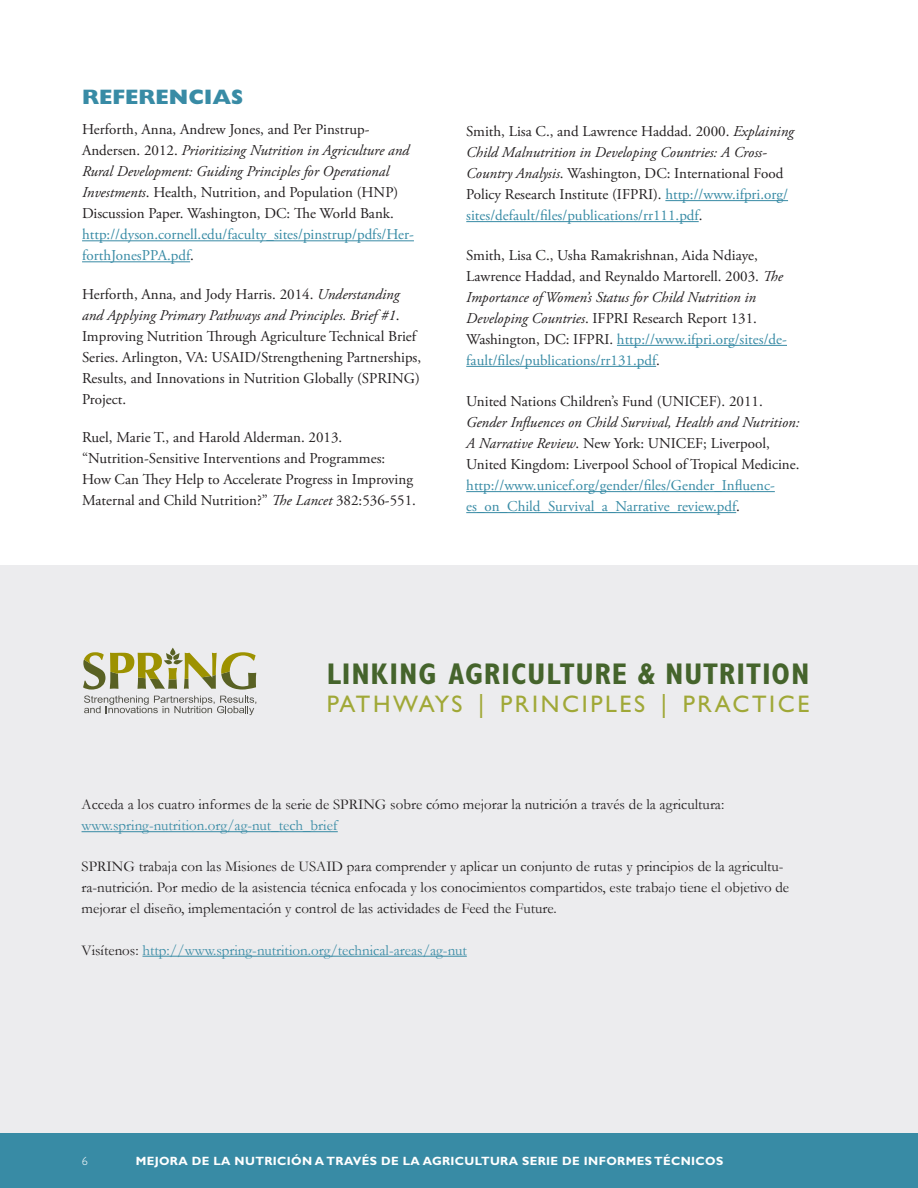
<style>
.page{position:relative;width:918px;height:1188px;background:#fff}
.page>*{position:absolute;margin:0;border:0;box-sizing:border-box;transform-origin:0 0}
.t1{font:700 condensed 30px "Gill Sans Std";letter-spacing:.03em;color:#45642c}
.t2{font:24px "Gill Sans Std";letter-spacing:.11em;color:#a0a837}
.subhead_1{font:800 21px "Gill Sans Std";color:#388ba5}
.body_text{font:15px/21px "Adobe Garamond Pro";color:#231f20}
.body_text-2{font:15px/21px "Garamond";color:#231f20}
.body_text-3{font:15px "Garamond";color:#388ba5}
.t3{font:700 12px "Gill Sans Std";letter-spacing:.03em;color:#fff}
.t4{font:300 12px "Gill Sans Std";color:#fff}
.s1{font-style:italic}
.s2{color:#388ba5}
.s3{color:#231f20}
</style>
<div class="page">
<div style="left:0;top:1133px;width:918px;height:55px;background:#388ba5"></div>
<hr style="left:82px;top:240px;width:332px;height:1px;background:#388ba5">
<hr style="left:82px;top:261px;width:108px;height:1px;background:#388ba5">
<hr style="left:665px;top:200px;width:123px;height:1px;background:#388ba5">
<hr style="left:466px;top:221px;width:233px;height:1px;background:#388ba5">
<hr style="left:617px;top:345px;width:170px;height:1px;background:#388ba5">
<hr style="left:466px;top:366px;width:190px;height:1px;background:#388ba5">
<hr style="left:466px;top:491px;width:309px;height:1px;background:#388ba5">
<hr style="left:466px;top:512px;width:270px;height:1px;background:#388ba5">
<div style="left:0;top:566px;width:918px;height:567px;background:#ececee"></div>
<hr style="left:82px;top:831px;width:256px;height:1px;background:#388ba5">
<hr style="left:142px;top:956px;width:325px;height:1px;background:#388ba5">
<svg style="left:170px;top:648px;width:5px;height:8px"></svg>
<svg style="left:83px;top:652px;width:173px;height:63px"></svg>
<h1 class="subhead_1" style="left:82px;top:84px;width:163px">REFERENCIAS</h1>
<p class="body_text" style="left:82px;top:120px;width:333px">Herforth, Anna, Andrew Jones, and Per Pinstrup-Andersen. 2012. <span class="s1">Prioritizing Nutrition in Agriculture and Rural Development: Guiding Principles for Operational Investments</span>. Health, Nutrition, and Population (HNP)<br>Discussion Paper. Washington, DC: The World Bank. <span class="s2">http://dyson.cornell.edu/faculty_sites/pinstrup/pdfs/Her&shy;forthJonesPPA.pdf</span>.</p>
<p class="body_text" style="left:82px;top:284px;width:341px">Herforth, Anna, and Jody Harris. 2014. <span class="s1">Understanding and Applying Primary Pathways and Principles. Brief #1</span>.<br>Improving Nutrition Through Agriculture Technical Brief Series. Arlington, VA: USAID/Strengthening Partnerships, Results, and Innovations in Nutrition Globally (SPRING)<br>Project.</p>
<p class="body_text" style="left:82px;top:427px;width:335px">Ruel, Marie T., and Harold Alderman. 2013. “Nutrition-Sensitive Interventions and Programmes:<br>How Can They Help to Accelerate Progress in Improving Maternal and Child Nutrition?” <span class="s1">The Lancet</span> 382:536-551.</p>
<p class="body_text" style="left:466px;top:121px;width:329px">Smith, Lisa C., and Lawrence Haddad. 2000. <span class="s1">Explaining Child Malnutrition in Developing Countries: A Cross-Country Analysis</span>. Washington, DC: International Food Policy Research Institute (IFPRI). <span class="s2">http://www.ifpri.org/ sites/default/files/publications/rr111.pdf</span>.</p>
<p class="body_text" style="left:466px;top:245px;width:322px">Smith, Lisa C., Usha Ramakrishnan, Aida Ndiaye, Lawrence Haddad, and Reynaldo Martorell. 2003. <span class="s1">The Importance of Women’s Status for Child Nutrition in Developing Countries</span>. IFPRI Research Report 131.<br>Washington, DC: IFPRI. <span class="s2">http://www.ifpri.org/sites/de&shy;fault/files/publications/rr131.pdf</span>.</p>
<p class="body_text" style="left:466px;top:391px;width:335px">United Nations Children’s Fund (UNICEF). 2011.<br><span class="s1">Gender Influences on Child Survival, Health and Nutrition:<br>A Narrative Review</span>. New York: UNICEF; Liverpool, United Kingdom: Liverpool School of Tropical Medicine. <span class="s2">http://www.unicef.org/gender/files/Gender_Influenc&shy;es_on_Child_Survival_a_Narrative_review.pdf</span>.</p>
<p class="t1" style="left:327px;top:656px;width:484px">LINKING AGRICULTURE &amp; NUTRITION</p>
<p class="t2" style="left:327px;top:691px;width:484px">PATHWAYS | PRINCIPLES | PRACTICE</p>
<p class="body_text-2" style="left:82px;top:794px;width:644px">Acceda a los cuatro informes de la serie de SPRING sobre cómo mejorar la nutrición a través de la agricultura: <span class="s2">www.spring-nutrition.org/ag-nut_tech_brief</span></p>
<p class="body_text-2" style="left:82px;top:856px;width:709px">SPRING trabaja con las Misiones de USAID para comprender y aplicar un conjunto de rutas y principios de la agricultu&shy;ra-nutrición. Por medio de la asistencia técnica enfocada y los conocimientos compartidos, este trabajo tiene el objetivo de mejorar el diseño, implementación y control de las actividades de Feed the Future.</p>
<p class="body_text-3" style="left:82px;top:940px;width:387px"><span class="s3">Visítenos:</span> http://www.spring-nutrition.org/technical-areas/ag-nut</p>
<p class="t4" style="left:82px;top:1154px;width:7px">6</p>
<p class="t3" style="left:136px;top:1153px;width:589px">MEJORA DE LA NUTRICIÓN A TRAVÉS DE LA AGRICULTURA SERIE DE INFORMES TÉCNICOS</p>
</div>
